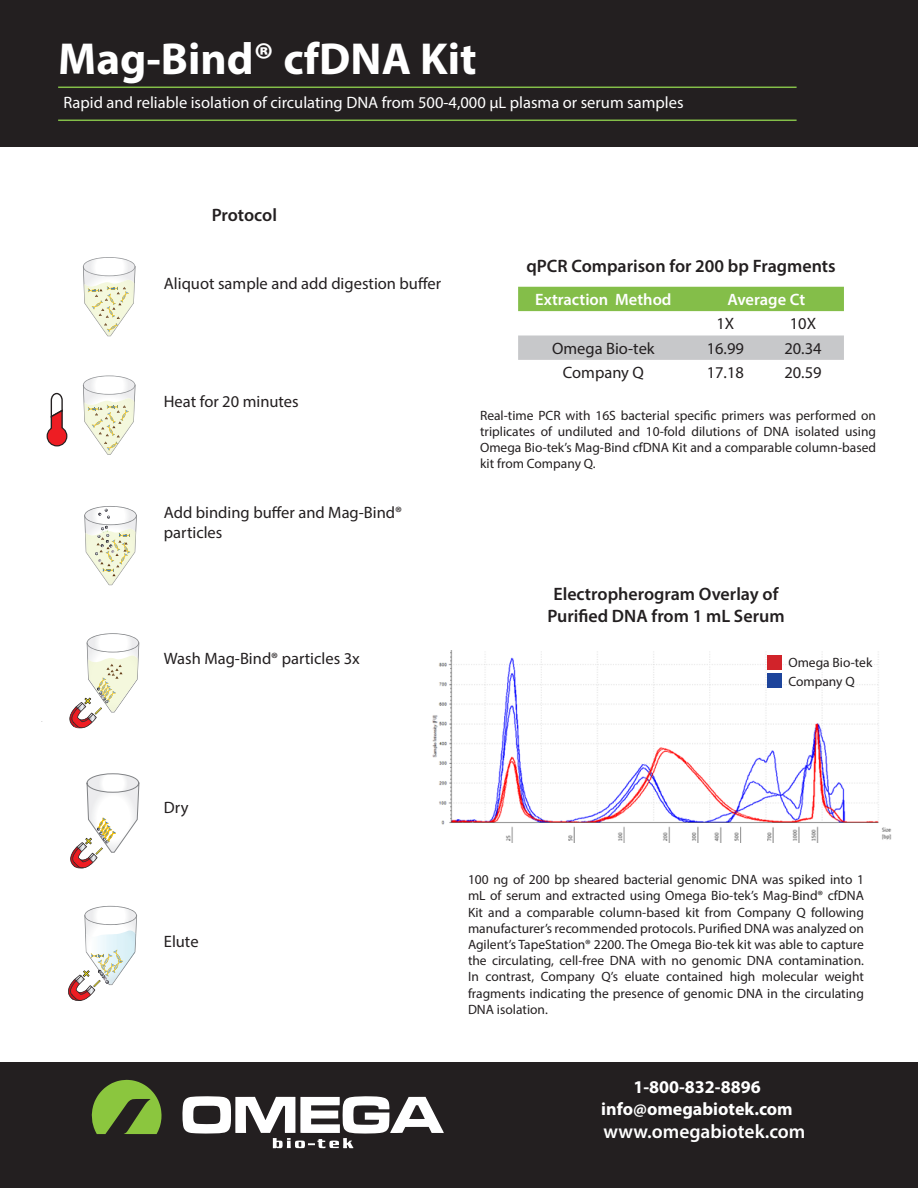
<style>
.page{position:relative;width:918px;height:1188px;background:#fff}
.page>*{position:absolute;margin:0;border:0;box-sizing:border-box;transform-origin:0 0}
.t1{font:700 45px "Myriad Pro";color:#fff}
.t2{font:600 19.5px "Myriad Pro";color:#fff}
.t3{font:600 18px/21.6px "Myriad Pro";color:#231f20;text-align:center}
.t4{font:700 18px "Myriad Pro";color:#fff}
.t5{font:16.5px/19.8px "Myriad Pro";color:#231f20}
.t6{font:16.5px "Myriad Pro";color:#fff}
.t7{font:600 16.5px "Myriad Pro";color:#fff}
.t8{font:13.5px/16.2px "Myriad Pro";color:#231f20;text-align:justify}
</style>
<div class="page">
<div style="left:0;top:0;width:918px;height:147px;background:#231f20"></div>
<hr style="left:58px;top:87px;width:739px;height:1px;background:#84be49">
<hr style="left:58px;top:120px;width:739px;height:1px;background:#84be49">
<div style="left:0;top:1063px;width:918px;height:125px;background:#231f20"></div>
<svg style="left:91px;top:1080px;width:71px;height:54px"></svg>
<svg style="left:182px;top:1096px;width:262px;height:52px"></svg>
<div style="left:518px;top:287px;width:326px;height:24px;background:#84be49"></div>
<div style="left:518px;top:335px;width:326px;height:25px;background:#c7c8ca"></div>
<img style="left:433px;top:651px;width:459px;height:191px">
<svg style="left:84px;top:506px;width:53px;height:79px"></svg>
<svg style="left:69px;top:633px;width:70px;height:95px"></svg>
<svg style="left:70px;top:773px;width:70px;height:95px"></svg>
<svg style="left:68px;top:906px;width:69px;height:95px"></svg>
<svg style="left:83px;top:257px;width:53px;height:79px"></svg>
<svg style="left:83px;top:376px;width:53px;height:79px"></svg>
<div style="left:47px;top:426px;width:20px;height:20px;border:2px solid #231f20;border-radius:50%"></div>
<svg style="left:49px;top:392px;width:14px;height:39px"></svg>
<div style="left:48px;top:427px;width:18px;height:18px;background:#ee1d23;border-radius:50%"></div>
<div style="left:768px;top:655px;width:14px;height:14px;background:#d1232a"></div>
<div style="left:768px;top:674px;width:14px;height:14px;background:#1d449b"></div>
<p class="t1" style="left:58px;top:29px;width:420px">Mag-Bind® cfDNA Kit</p>
<p class="t6" style="left:64px;top:92px;width:622px">Rapid and reliable isolation of circulating DNA from 500-4,000 µL plasma or serum samples</p>
<p class="t3" style="left:212px;top:204px;width:67px">Protocol</p>
<p class="t5" style="left:164px;top:273px;width:279px">Aliquot sample and add digestion buffer</p>
<p class="t5" style="left:164px;top:392px;width:136px">Heat for 20 minutes</p>
<p class="t5" style="left:164px;top:503px;width:240px">Add binding buffer and Mag-Bind® particles</p>
<p class="t5" style="left:164px;top:648px;width:197px">Wash Mag-Bind® particles 3x</p>
<p class="t3" style="left:526px;top:255px;width:311px">qPCR Comparison for 200 bp Fragments</p>
<p class="t7" style="left:535px;top:289px;width:138px">Extraction Method</p>
<p class="t7" style="left:727px;top:289px;width:79px">Average Ct</p>
<p class="t5" style="left:716px;top:314px;width:19px">1X</p>
<p class="t5" style="left:790px;top:314px;width:28px">10X</p>
<p class="t5" style="left:552px;top:338px;width:104px">Omega Bio-tek</p>
<p class="t5" style="left:707px;top:338px;width:39px">16.99</p>
<p class="t5" style="left:784px;top:338px;width:39px">20.34</p>
<p class="t5" style="left:563px;top:363px;width:83px">Company Q</p>
<p class="t5" style="left:707px;top:363px;width:39px">17.18</p>
<p class="t5" style="left:784px;top:363px;width:39px">20.59</p>
<p class="t8" style="left:480px;top:407px;width:398px">Real-time PCR with 16S bacterial specific primers was performed on triplicates of undiluted and 10-fold dilutions of DNA isolated using Omega Bio-tek’s Mag-Bind cfDNA Kit and a comparable column-based kit from Company Q.</p>
<p class="t3" style="left:547px;top:583px;width:239px">Electropherogram Overlay of<br>Purified DNA from 1 mL Serum</p>
<p class="t8" style="left:788px;top:654px;width:85px">Omega Bio-tek</p>
<p class="t8" style="left:788px;top:673px;width:68px">Company Q</p>
<p class="t5" style="left:164px;top:797px;width:26px">Dry</p>
<p class="t5" style="left:164px;top:932px;width:36px">Elute</p>
<p class="t8" style="left:468px;top:871px;width:398px">100 ng of 200 bp sheared bacterial genomic DNA was spiked into 1 mL of serum and extracted using Omega Bio-tek’s Mag-Bind® cfDNA Kit and a comparable column-based kit from Company Q following manufacturer’s recommended protocols. Purified DNA was analyzed on Agilent’s TapeStation® 2200. The Omega Bio-tek kit was able to capture the circulating, cell-free DNA with no genomic DNA contamination.<br>In contrast, Company Q’s eluate contained high molecular weight fragments indicating the presence of genomic DNA in the circulating DNA isolation.</p>
<p class="t4" style="left:633px;top:1075px;width:129px">1-800-832-8896</p>
<p class="t4" style="left:601px;top:1097px;width:193px">info@omegabiotek.com</p>
<p class="t2" style="left:604px;top:1119px;width:203px">www.omegabiotek.com</p>
</div>
